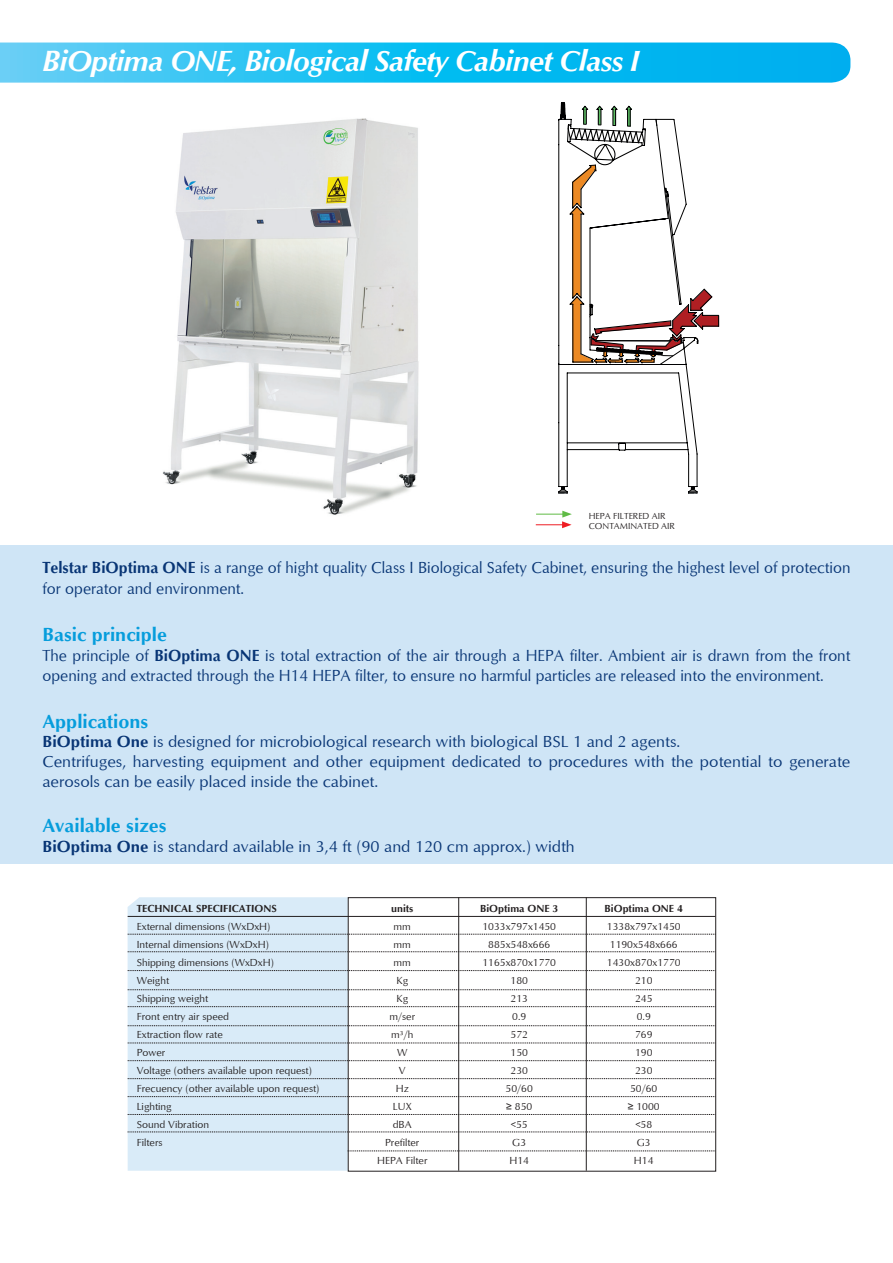
<style>
.page{position:relative;width:893px;height:1263px;background:#fff}
.page>*{position:absolute;margin:0;border:0;box-sizing:border-box;transform-origin:0 0}
.t1{font:italic 700 30px "Optimum";letter-spacing:-.025em;color:#fff}
.t2{font:700 19.5px "Optimum";color:#069ddc}
.t3{font:16.5px/21.6px "Optimum";color:#083575;scale:.95 1}
.t4{font:16.5px/19.8px "Optimum";color:#083575}
.t5{font:10.5px "Optimum";color:#231f20}
.t6{font:700 10.5px "Optimum";color:#231f20}
.t7{font:9px/10.5px "Optimum";letter-spacing:-.005em;color:#231f20}
.s1{font-weight:700}
.s2{font-family:"Arial"}
</style>
<div class="page">
<svg style="left:0;top:43px;width:850px;height:40px;background:#1ebef1"></svg>
<div style="left:0;top:545px;width:893px;height:318px;background:#cfe5f6"></div>
<svg style="left:536px;top:511px;width:36px;height:17px"></svg>
<div style="left:128px;top:897px;width:220px;height:274px;background:#d9ebf8"></div>
<div style="left:348px;top:897px;width:368px;height:274px;border:1px solid #231f20"></div>
<svg style="left:128px;top:934px;width:588px;height:1px"></svg>
<hr style="left:128px;top:916px;width:587px;height:1px;background:#231f20">
<svg style="left:128px;top:1006px;width:587px;height:1px"></svg>
<svg style="left:128px;top:989px;width:587px;height:1px"></svg>
<svg style="left:128px;top:970px;width:587px;height:1px"></svg>
<svg style="left:128px;top:951px;width:587px;height:1px"></svg>
<svg style="left:128px;top:1025px;width:587px;height:1px"></svg>
<svg style="left:128px;top:1043px;width:587px;height:1px"></svg>
<svg style="left:128px;top:1060px;width:587px;height:1px"></svg>
<svg style="left:128px;top:1078px;width:587px;height:1px"></svg>
<svg style="left:128px;top:1096px;width:587px;height:1px"></svg>
<svg style="left:128px;top:1114px;width:587px;height:1px"></svg>
<svg style="left:128px;top:1132px;width:587px;height:1px"></svg>
<hr style="left:586px;top:897px;width:1px;height:274px;background:#231f20">
<hr style="left:458px;top:897px;width:1px;height:274px;background:#231f20">
<img style="left:163px;top:118px;width:256px;height:397px">
<svg style="left:558px;top:102px;width:140px;height:392px"></svg>
<svg style="left:558px;top:105px;width:162px;height:260px"></svg>
<svg style="left:348px;top:1151px;width:367px;height:1px"></svg>
<h1 class="t1" style="left:43px;top:44px;width:599px">BiOptima ONE, Biological Safety Cabinet Class I</h1>
<p class="t7" style="left:589px;top:510px;width:88px">HEPA FILTERED AIR<br>CONTAMINATED AIR</p>
<h3 class="t3" style="left:43px;top:556px;width:852px"><span class="s1">Telstar BiOptima ONE</span> is a range of hight quality Class I Biological Safety Cabinet, ensuring the highest level of protection for operator and environment.</h3>
<h2 class="t2" style="left:43px;top:623px;width:126px">Basic principle</h2>
<h3 class="t3" style="left:43px;top:645px;width:852px;line-height:19.8px">The principle of <span class="s1">BiOptima ONE</span> is total extraction of the air through a HEPA filter. Ambient air is drawn from the front opening and extracted through the H14 HEPA filter, to ensure no harmful particles are released into the environment.</h3>
<h2 class="t2" style="left:43px;top:710px;width:107px">Applications</h2>
<p class="t4" style="left:43px;top:731px;width:809px"><span class="s1">BiOptima One</span> is designed for microbiological research with biological BSL 1 and 2 agents.<br>Centrifuges, harvesting equipment and other equipment dedicated to procedures with the potential to generate aerosols can be easily placed inside the cabinet.</p>
<h2 class="t2" style="left:43px;top:814px;width:125px">Available sizes</h2>
<h3 class="t4" style="left:43px;top:836px;width:534px"><span class="s1">BiOptima One</span> is standard available in 3,4 ft (90 and 120 cm approx.) width</h3>
<p class="t6" style="left:137px;top:902px;width:142px">TECHNICAL SPECIFICATIONS</p>
<p class="t6" style="left:391px;top:902px;width:24px">units</p>
<p class="t6" style="left:480px;top:902px;width:80px">BiOptima ONE 3</p>
<p class="t6" style="left:605px;top:902px;width:80px">BiOptima ONE 4</p>
<p class="t5" style="left:137px;top:920px;width:135px">External dimensions (WxDxH)</p>
<p class="t5" style="left:394px;top:920px;width:19px">mm</p>
<p class="t5" style="left:482px;top:920px;width:75px">1033x797x1450</p>
<p class="t5" style="left:607px;top:920px;width:75px">1338x797x1450</p>
<p class="t5" style="left:137px;top:938px;width:134px">Internal dimensions (WxDxH)</p>
<p class="t5" style="left:394px;top:938px;width:19px">mm</p>
<p class="t5" style="left:488px;top:938px;width:64px">885x548x666</p>
<p class="t5" style="left:610px;top:938px;width:69px">1190x548x666</p>
<p class="t5" style="left:137px;top:956px;width:139px">Shipping dimensions (WxDxH)</p>
<p class="t5" style="left:394px;top:956px;width:19px">mm</p>
<p class="t5" style="left:482px;top:956px;width:75px">1165x870x1770</p>
<p class="t5" style="left:607px;top:956px;width:75px">1430x870x1770</p>
<p class="t5" style="left:137px;top:974px;width:34px">Weight</p>
<p class="t5" style="left:396px;top:974px;width:13px">Kg</p>
<p class="t5" style="left:511px;top:974px;width:19px">180</p>
<p class="t5" style="left:635px;top:974px;width:19px">210</p>
<p class="t5" style="left:137px;top:992px;width:73px">Shipping weight</p>
<p class="t5" style="left:396px;top:992px;width:13px">Kg</p>
<p class="t5" style="left:511px;top:992px;width:19px">213</p>
<p class="t5" style="left:635px;top:992px;width:19px">245</p>
<p class="t5" style="left:137px;top:1010px;width:94px">Front entry air speed</p>
<p class="t5" style="left:389px;top:1010px;width:27px">m/ser</p>
<p class="t5" style="left:512px;top:1010px;width:16px">0.9</p>
<p class="t5" style="left:637px;top:1010px;width:16px">0.9</p>
<p class="t5" style="left:137px;top:1028px;width:88px">Extraction flow rate</p>
<p class="t5" style="left:391px;top:1028px;width:24px">m³/h</p>
<p class="t5" style="left:511px;top:1028px;width:19px">572</p>
<p class="t5" style="left:635px;top:1028px;width:19px">769</p>
<p class="t5" style="left:137px;top:1046px;width:30px">Power</p>
<p class="t5" style="left:397px;top:1046px;width:12px">W</p>
<p class="t5" style="left:511px;top:1046px;width:19px">150</p>
<p class="t5" style="left:635px;top:1046px;width:19px">190</p>
<p class="t5" style="left:137px;top:1064px;width:177px">Voltage (others available upon request)</p>
<p class="t5" style="left:399px;top:1064px;width:8px">V</p>
<p class="t5" style="left:511px;top:1064px;width:19px">230</p>
<p class="t5" style="left:635px;top:1064px;width:19px">230</p>
<p class="t5" style="left:137px;top:1082px;width:184px">Frecuency (other available upon request)</p>
<p class="t5" style="left:396px;top:1082px;width:15px">Hz</p>
<p class="t5" style="left:506px;top:1082px;width:29px">50/60</p>
<p class="t5" style="left:630px;top:1082px;width:29px">50/60</p>
<p class="t5" style="left:137px;top:1100px;width:36px">Lighting</p>
<p class="t5" style="left:393px;top:1100px;width:20px">LUX</p>
<p class="t5" style="left:506px;top:1100px;width:28px"><span class="s2">≥</span> 850</p>
<p class="t5" style="left:628px;top:1100px;width:33px"><span class="s2">≥</span> 1000</p>
<p class="t5" style="left:137px;top:1118px;width:74px">Sound Vibration</p>
<p class="t5" style="left:393px;top:1118px;width:20px">dBA</p>
<p class="t5" style="left:511px;top:1118px;width:18px">&lt;55</p>
<p class="t5" style="left:635px;top:1118px;width:18px">&lt;58</p>
<p class="t5" style="left:137px;top:1136px;width:27px">Filters</p>
<p class="t5" style="left:385px;top:1136px;width:36px">Prefilter</p>
<p class="t5" style="left:512px;top:1136px;width:15px">G3</p>
<p class="t5" style="left:637px;top:1136px;width:15px">G3</p>
<p class="t5" style="left:377px;top:1154px;width:52px">HEPA Filter</p>
<p class="t5" style="left:509px;top:1154px;width:21px">H14</p>
<p class="t5" style="left:634px;top:1154px;width:21px">H14</p>
</div>
